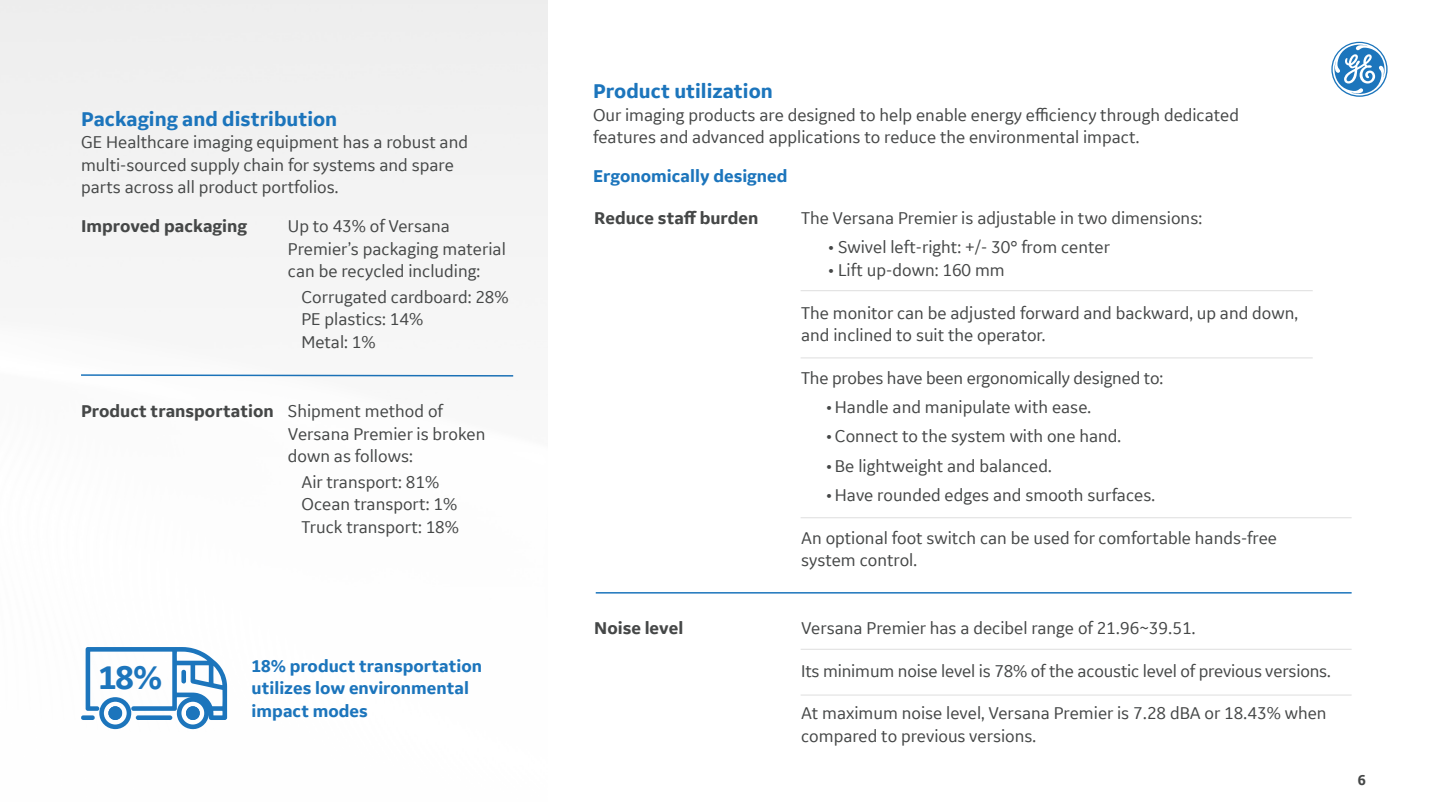
<style>
.page{position:relative;width:1437px;height:810px;background:#fff}
.page>*{position:absolute;margin:0;border:0;box-sizing:border-box;transform-origin:0 0}
.t1{font:700 34.5px "GE Inspira Sans";color:#1c75bc}
.t2{font:700 21px "GE Inspira Sans";color:#1c75bc}
.t3{font:18px/22.5px "GE Inspira Sans";color:#454747}
.t4{font:700 18px/22.5px "GE Inspira Sans";color:#1c75bc}
.t5{font:700 18px "GE Inspira Sans";color:#454747}
.t6{font:700 15px "GE Inspira Sans";color:#454747}
.s1{font-weight:700}
</style>
<div class="page">
<svg style="left:1331px;top:42px;width:56px;height:55px"></svg>
<svg style="left:81px;top:647px;width:146px;height:82px"></svg>
<div style="left:186px;top:706px;width:14px;height:14px;background:#1c75bc;border-radius:50%"></div>
<div style="left:108px;top:706px;width:14px;height:14px;background:#1c75bc;border-radius:50%"></div>
<svg style="left:81px;top:374px;width:434px;height:3px"></svg>
<hr style="left:800px;top:290px;width:512px;height:1px;background:#dedede">
<hr style="left:800px;top:358px;width:512px;height:1px;background:#dedede">
<hr style="left:800px;top:517px;width:551px;height:1px;background:#dedede">
<hr style="left:800px;top:649px;width:551px;height:1px;background:#dedede">
<hr style="left:800px;top:695px;width:551px;height:1px;background:#dedede">
<hr style="left:596px;top:592px;width:755px;height:2px;background:#1c75bc">
<p class="t2" style="left:81px;top:106px;width:258px">Packaging and distribution</p>
<p class="t3" style="left:81px;top:131px;width:388px">GE Healthcare imaging equipment has a robust and multi-sourced supply chain for systems and spare parts across all product portfolios.</p>
<p class="t5" style="left:81px;top:215px;width:167px">Improved packaging</p>
<p class="t3" style="left:288px;top:214px;width:219px">Up to 43% of Versana<br>Premier’s packaging material can be recycled including:</p>
<p class="t3" style="left:301px;top:285px;width:209px">Corrugated cardboard: 28%<br>PE plastics: 14%<br>Metal: 1%</p>
<p class="t3" style="left:288px;top:399px;width:199px;text-indent:-207px"><span class="s1">Product transportation</span> Shipment method of<br>Versana Premier is broken down as follows:</p>
<p class="t3" style="left:301px;top:470px;width:159px">Air transport: 81%<br>Ocean transport: 1%<br>Truck transport: 18%</p>
<h1 class="t1" style="left:98px;top:656px;width:66px">18%</h1>
<p class="t4" style="left:252px;top:654px;width:232px">18% product transportation utilizes low environmental impact modes</p>
<p class="t2" style="left:593px;top:78px;width:181px">Product utilization</p>
<p class="t3" style="left:593px;top:103px;width:647px">Our imaging products are designed to help enable energy efficiency through dedicated features and advanced applications to reduce the environmental impact.</p>
<p class="t4" style="left:593px;top:165px;width:196px">Ergonomically designed</p>
<p class="t5" style="left:594px;top:207px;width:166px">Reduce staff burden</p>
<p class="t3" style="left:801px;top:207px;width:402px">The Versana Premier is adjustable in two dimensions:</p>
<p class="t3" style="left:828px;top:236px;width:283px">• Swivel left-right: +/- 30° from center</p>
<p class="t3" style="left:828px;top:258px;width:178px">• Lift up-down: 160 mm</p>
<p class="t3" style="left:801px;top:301px;width:498px">The monitor can be adjusted forward and backward, up and down, and inclined to suit the operator.</p>
<p class="t3" style="left:801px;top:366px;width:363px">The probes have been ergonomically designed to:</p>
<p class="t3" style="left:826px;top:396px;width:266px">•Handle and manipulate with ease.</p>
<p class="t3" style="left:826px;top:425px;width:296px">•Connect to the system with one hand.</p>
<p class="t3" style="left:826px;top:454px;width:227px">• Be lightweight and balanced.</p>
<p class="t3" style="left:826px;top:483px;width:330px">•Have rounded edges and smooth surfaces.</p>
<p class="t3" style="left:801px;top:526px;width:477px">An optional foot switch can be used for comfortable hands-free system control.</p>
<p class="t5" style="left:594px;top:617px;width:91px">Noise level</p>
<p class="t3" style="left:801px;top:616px;width:396px">Versana Premier has a decibel range of 21.96~39.51.</p>
<p class="t3" style="left:801px;top:659px;width:531px">Its minimum noise level is 78% of the acoustic level of previous versions.</p>
<p class="t3" style="left:801px;top:702px;width:527px">At maximum noise level, Versana Premier is 7.28 dBA or 18.43% when compared to previous versions.</p>
<p class="t6" style="left:1357px;top:771px;width:9px">6</p>
</div>
